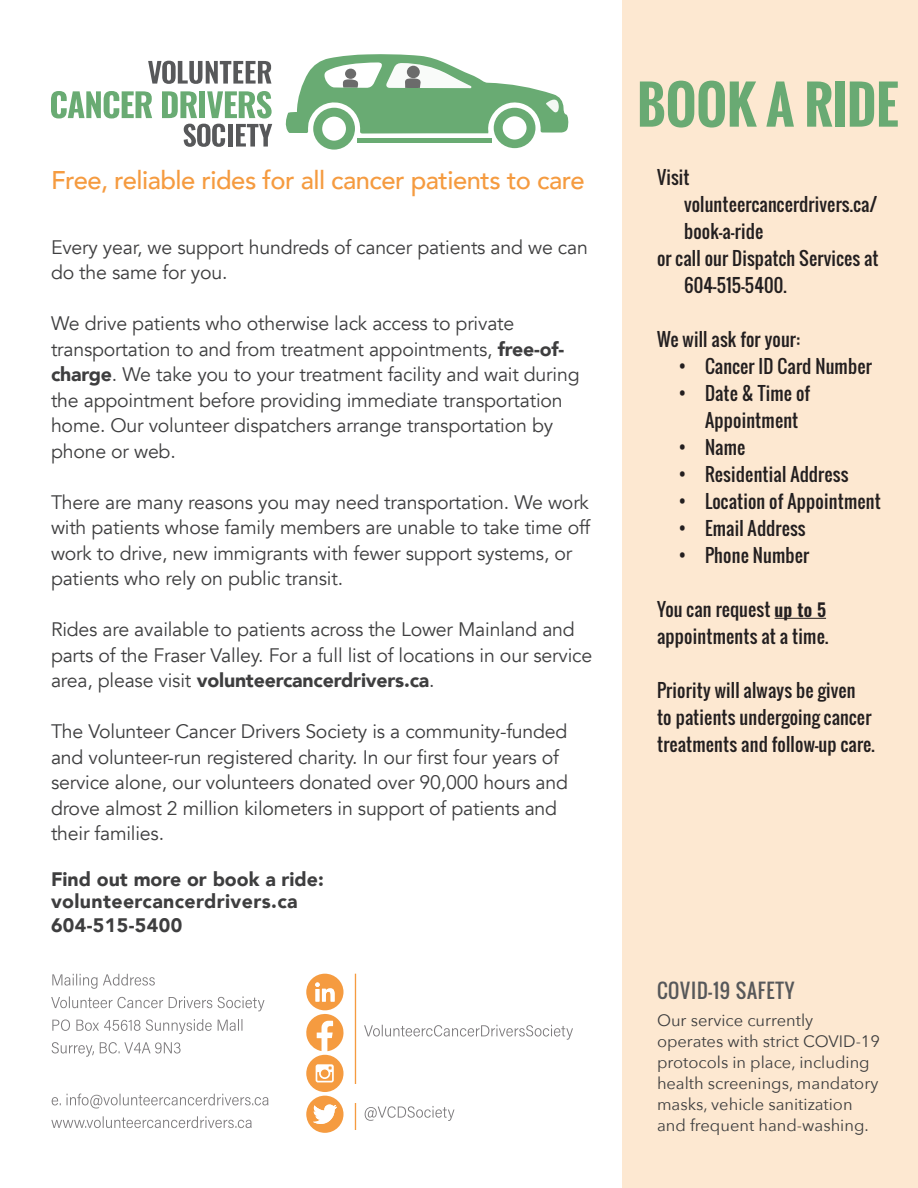
<style>
.page{position:relative;width:918px;height:1188px;background:#fff}
.page>*{position:absolute;margin:0;border:0;box-sizing:border-box;transform-origin:0 0}
.t1{font:700 51.45px "Oswald";color:#69aa73}
.t2{font:500 25.65px "Avenir";letter-spacing:-.02em;color:#f59b40}
.t3{font:19.5px/25.5px "Avenir";letter-spacing:-.01em;color:#3e3e3f}
.t4{font:900 19.5px "Avenir";letter-spacing:.02em;color:#3e3e3f}
.t5{font:900 19.5px "Avenir";color:#3e3e3f}
.t6{font:19.5px "Oswald";letter-spacing:.04em;color:#57585a}
.t7{font:18px/27px "Oswald";letter-spacing:.01em;color:#231f20}
.t8{font:16.5px/21px "Avenir Next";color:#3e3e3f}
.s1{font-weight:900}
.s2{font-weight:600}
</style>
<div class="page">
<div style="left:623px;top:0;width:295px;height:1188px;background:#fde8d1"></div>
<svg style="left:306px;top:1096px;width:38px;height:37px"></svg>
<div style="left:306px;top:1055px;width:38px;height:37px;background:#f59b40;border-radius:50%"></div>
<svg style="left:316px;top:1064px;width:18px;height:18px"></svg>
<svg style="left:306px;top:974px;width:38px;height:77px"></svg>
<svg style="left:365px;top:1106px;width:89px;height:15px"></svg>
<hr style="left:355px;top:974px;width:1px;height:156px;background:#f59b40">
<div style="left:349px;top:1084px;width:13px;height:19px;background:#fff"></div>
<svg style="left:364px;top:1025px;width:209px;height:15px"></svg>
<hr style="left:775px;top:618px;width:51px;height:1px;background:#231f20">
<svg style="left:285px;top:54px;width:284px;height:96px"></svg>
<svg style="left:148px;top:61px;width:123px;height:23px"></svg>
<svg style="left:51px;top:91px;width:101px;height:28px"></svg>
<svg style="left:162px;top:91px;width:35px;height:27px"></svg>
<div style="left:199px;top:91px;width:6px;height:27px;background:#69ab73"></div>
<svg style="left:207px;top:91px;width:65px;height:27px"></svg>
<svg style="left:184px;top:124px;width:41px;height:23px"></svg>
<div style="left:228px;top:124px;width:5px;height:23px;background:#57585a"></div>
<svg style="left:236px;top:124px;width:36px;height:23px"></svg>
<svg style="left:51px;top:1116px;width:201px;height:12px"></svg>
<svg style="left:52px;top:1094px;width:216px;height:14px"></svg>
<svg style="left:52px;top:1042px;width:129px;height:15px"></svg>
<svg style="left:52px;top:1019px;width:190px;height:15px"></svg>
<svg style="left:51px;top:996px;width:214px;height:15px"></svg>
<svg style="left:52px;top:974px;width:103px;height:15px"></svg>
<p class="t2" style="left:51px;top:158px;width:535px">Free, reliable rides for all cancer patients to care</p>
<p class="t3" style="left:51px;top:234px;width:538px">Every year, we support hundreds of cancer patients and we can do the same for you.</p>
<p class="t3" style="left:51px;top:311px;width:530px">We drive patients who otherwise lack access to private transportation to and from treatment appointments, <span class="s1">free-of&shy;charge</span>. We take you to your treatment facility and wait during the appointment before providing immediate transportation home. Our volunteer dispatchers arrange transportation by phone or web.</p>
<p class="t3" style="left:51px;top:489px;width:541px">There are many reasons you may need transportation. We work with patients whose family members are unable to take time off work to drive, new immigrants with fewer support systems, or patients who rely on public transit.</p>
<p class="t3" style="left:51px;top:617px;width:543px">Rides are available to patients across the Lower Mainland and parts of the Fraser Valley. For a full list of locations in our service area, please visit <span class="s1">volunteercancerdrivers.ca</span>.</p>
<p class="t3" style="left:51px;top:719px;width:519px">The Volunteer Cancer Drivers Society is a community-funded and volunteer-run registered charity. In our first four years of service alone, our volunteers donated over 90,000 hours and drove almost 2 million kilometers in support of patients and their families.</p>
<p class="t5" style="left:51px;top:862px;width:274px">Find out more or book a ride:</p>
<p class="t4" style="left:51px;top:885px;width:248px">volunteercancerdrivers.ca</p>
<p class="t4" style="left:51px;top:909px;width:133px">604-515-5400</p>
<p class="t1" style="left:637px;top:66px;width:263px">BOOK A RIDE</p>
<p class="t7" style="left:657px;top:164px;width:34px">Visit</p>
<p class="t7" style="left:684px;top:191px;width:195px">volunteercancerdrivers.ca/ book-a-ride</p>
<p class="t7" style="left:657px;top:245px;width:223px">or call our Dispatch Services at</p>
<p class="t7" style="left:684px;top:272px;width:104px">604-515-5400.</p>
<p class="t7" style="left:657px;top:326px;width:144px">We will ask for your:</p>
<p class="t7" style="left:678px;top:353px;width:195px">• Cancer ID Card Number</p>
<p class="t7" style="left:705px;top:380px;width:107px;text-indent:-27px">• Date &amp; Time of<br>Appointment</p>
<p class="t7" style="left:678px;top:434px;width:69px">• Name</p>
<p class="t7" style="left:678px;top:461px;width:172px">• Residential Address</p>
<p class="t7" style="left:678px;top:488px;width:204px">• Location of Appointment</p>
<p class="t7" style="left:678px;top:515px;width:129px">• Email Address</p>
<p class="t7" style="left:678px;top:542px;width:133px">• Phone Number</p>
<p class="t7" style="left:657px;top:596px;width:173px">You can request <span class="s2">up to 5 </span>appointments at a time.</p>
<p class="t7" style="left:657px;top:677px;width:219px">Priority will always be given<br>to patients undergoing cancer treatments and follow-up care.</p>
<p class="t6" style="left:657px;top:976px;width:139px">COVID-19 SAFETY</p>
<p class="t8" style="left:657px;top:1009px;width:225px">Our service currently operates with strict COVID-19 protocols in place, including health screenings, mandatory masks, vehicle sanitization and frequent hand-washing.</p>
</div>
